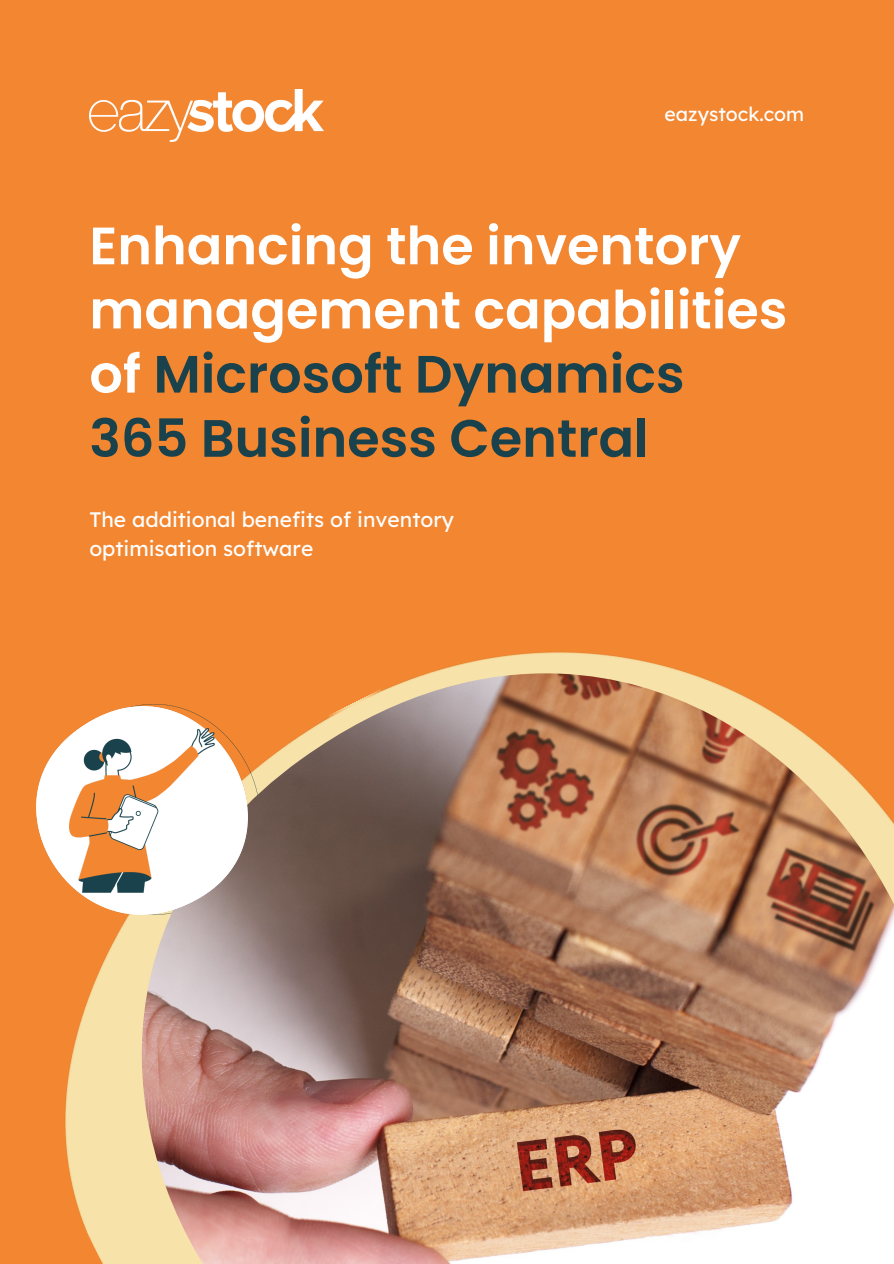
<style>
.page{position:relative;width:894px;height:1264px;background:#fff}
.page>*{position:absolute;margin:0;border:0;box-sizing:border-box;transform-origin:0 0}
.t1{font:600 52.5px/64.2px "Poppins";color:#fff}
.t2{font:21px/29.2px "Lexend";color:#fff}
.t3{font:19.5px "Lexend";color:#fff}
.s1{color:#1a424c}
</style>
<div class="page">
<div style="left:0;top:0;width:893px;height:1263px;background:#f38630"></div>
<img style="left:89px;top:89px;width:234px;height:52px">
<img style="left:65px;top:652px;width:623px;height:611px">
<img style="left:142px;top:673px;width:751px;height:590px">
<img style="left:36px;top:706px;width:212px;height:208px">
<img style="left:69px;top:728px;width:145px;height:164px">
<p class="t3" style="left:664px;top:101px;width:141px">eazystock.com</p>
<p class="t1" style="left:89px;top:214px;width:699px">Enhancing the inventory management capabilities of <span class="s1">Microsoft Dynamics<br>365 Business Central</span></p>
<p class="t2" style="left:89px;top:504px;width:366px">The additional benefits of inventory optimisation software</p>
</div>
